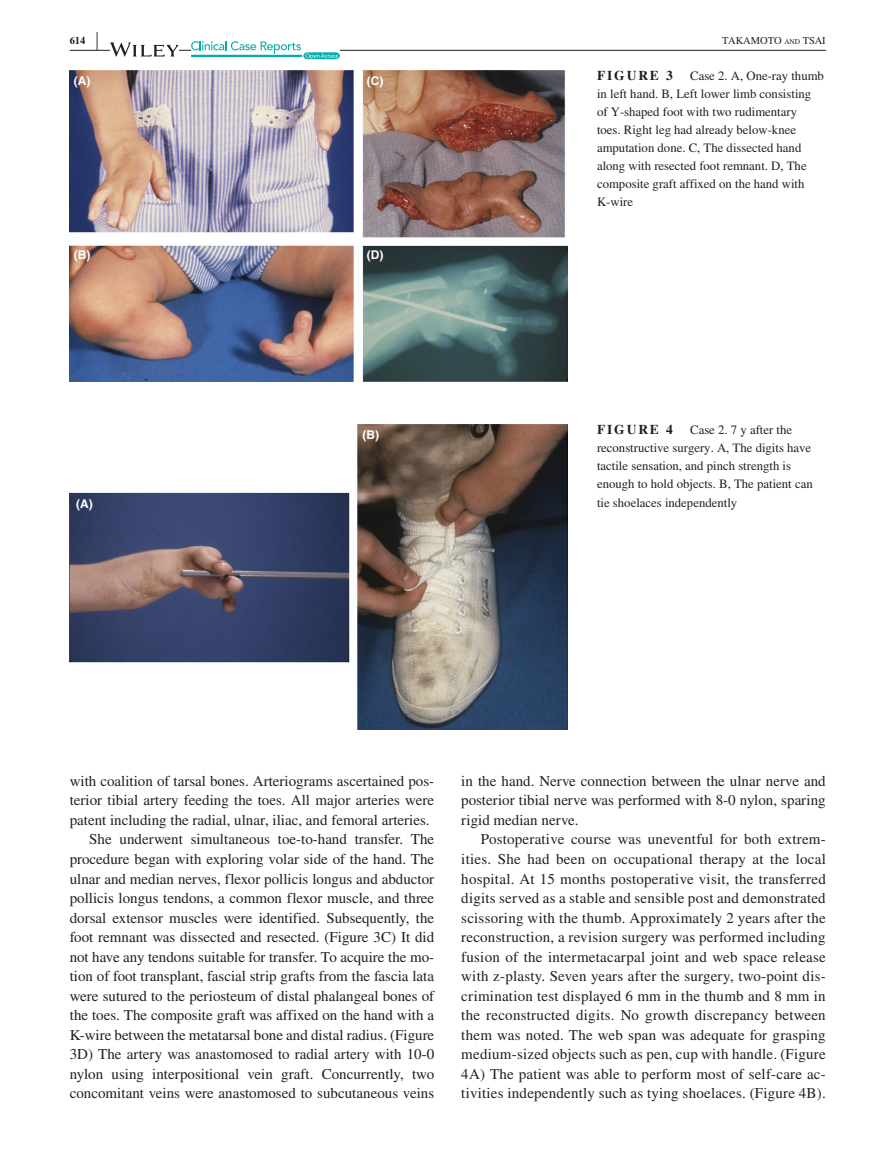
<style>
.page{position:relative;width:893px;height:1174px;background:#fff}
.page>*{position:absolute;margin:0;border:0;box-sizing:border-box;transform-origin:0 0}
.t1{font:700 25.95px "STIX";color:#231f20;scale:.36 1}
.t2{font:15px/19.5px "STIX";color:#231f20;text-align:justify}
.t3{font:700 13.5px "STIX";letter-spacing:.14em;color:#231f20}
.t4{font:12.75px/18px "STIX";color:#231f20}
.t5{font:700 12px "Helvetica";color:#fff}
.t6{font:10.5px "STIX";color:#231f20}
.t7{font:700 10.5px "STIX";color:#231f20}
.s1{font-size:7.35px}
</style>
<div class="page">
<hr style="left:70px;top:50px;width:756px;height:1px;background:#231f20">
<svg style="left:110px;top:42px;width:69px;height:15px"></svg>
<svg style="left:191px;top:41px;width:149px;height:18px"></svg>
<img style="left:70px;top:70px;width:497px;height:311px">
<img style="left:70px;top:424px;width:497px;height:306px">
<p class="t7" style="left:70px;top:34px;width:17px">614</p>
<h1 class="t1" style="left:96px;top:26px;width:7px">|</h1>
<p class="t6" style="left:722px;top:33px;width:105px">TAKAMOTO <span class="s1">and</span> TSAI</p>
<p class="t5" style="left:74px;top:74px;width:18px">(A)</p>
<p class="t5" style="left:367px;top:74px;width:18px">(C)</p>
<p class="t5" style="left:74px;top:248px;width:18px">(B)</p>
<p class="t5" style="left:367px;top:248px;width:18px">(D)</p>
<p class="t5" style="left:362px;top:427px;width:18px">(B)</p>
<p class="t3" style="left:597px;top:68px;width:77px">FIGURE 3</p>
<p class="t4" style="left:597px;top:68px;width:228px;text-indent:93px">Case 2. A, One-ray thumb in left hand. B, Left lower limb consisting of Y-shaped foot with two rudimentary<br>toes. Right leg had already below-knee amputation done. C, The dissected hand along with resected foot remnant. D, The composite graft affixed on the hand with K-wire</p>
<p class="t3" style="left:597px;top:422px;width:77px">FIGURE 4</p>
<p class="t4" style="left:597px;top:422px;width:217px;text-indent:93px">Case 2. 7 y after the reconstructive surgery. A, The digits have tactile sensation, and pinch strength is enough to hold objects. B, The patient can</p>
<p class="t5" style="left:76px;top:496px;width:18px">(A)</p>
<p class="t4" style="left:597px;top:494px;width:142px">tie shoelaces independently</p>
<p class="t2" style="left:70px;top:772px;width:366px">with coalition of tarsal bones. Arteriograms ascertained pos-</p>
<p class="t2" style="left:70px;top:791px;width:366px">terior tibial artery feeding the toes. All major arteries were</p>
<p class="t2" style="left:70px;top:811px;width:361px">patent including the radial, ulnar, iliac, and femoral arteries.</p>
<p class="t2" style="left:89px;top:830px;width:347px">She underwent simultaneous toe-to-hand transfer. The</p>
<p class="t2" style="left:70px;top:850px;width:366px">procedure began with exploring volar side of the hand. The</p>
<p class="t2" style="left:70px;top:869px;width:366px">ulnar and median nerves, flexor pollicis longus and abductor</p>
<p class="t2" style="left:70px;top:889px;width:366px">pollicis longus tendons, a common flexor muscle, and three</p>
<p class="t2" style="left:70px;top:908px;width:366px">dorsal extensor muscles were identified. Subsequently, the</p>
<p class="t2" style="left:70px;top:928px;width:366px">foot remnant was dissected and resected. (Figure 3C) It did</p>
<p class="t2" style="left:70px;top:947px;width:366px">not have any tendons suitable for transfer. To acquire the mo-</p>
<p class="t2" style="left:70px;top:967px;width:366px">tion of foot transplant, fascial strip grafts from the fascia lata</p>
<p class="t2" style="left:70px;top:986px;width:366px">were sutured to the periosteum of distal phalangeal bones of</p>
<p class="t2" style="left:70px;top:1006px;width:366px">the toes. The composite graft was affixed on the hand with a</p>
<p class="t2" style="left:70px;top:1025px;width:366px">K-wire between the metatarsal bone and distal radius. (Figure</p>
<p class="t2" style="left:70px;top:1045px;width:366px">3D) The artery was anastomosed to radial artery with 10-0</p>
<p class="t2" style="left:70px;top:1064px;width:366px">nylon using interpositional vein graft. Concurrently, two</p>
<p class="t2" style="left:70px;top:1084px;width:366px">concomitant veins were anastomosed to subcutaneous veins</p>
<p class="t2" style="left:461px;top:772px;width:366px">in the hand. Nerve connection between the ulnar nerve and posterior tibial nerve was performed with 8-0 nylon, sparing rigid median nerve.</p>
<p class="t2" style="left:461px;top:830px;width:366px;text-indent:20px">Postoperative course was uneventful for both extrem&shy;ities. She had been on occupational therapy at the local hospital. At 15 months postoperative visit, the transferred digits served as a stable and sensible post and demonstrated scissoring with the thumb. Approximately 2 years after the reconstruction, a revision surgery was performed including fusion of the intermetacarpal joint and web space release with z-plasty. Seven years after the surgery, two-point dis&shy;crimination test displayed 6 mm in the thumb and 8 mm in the reconstructed digits. No growth discrepancy between them was noted. The web span was adequate for grasping medium-sized objects such as pen, cup with handle. (Figure 4A) The patient was able to perform most of self-care ac&shy;tivities independently such as tying shoelaces. (Figure 4B).</p>
</div>
